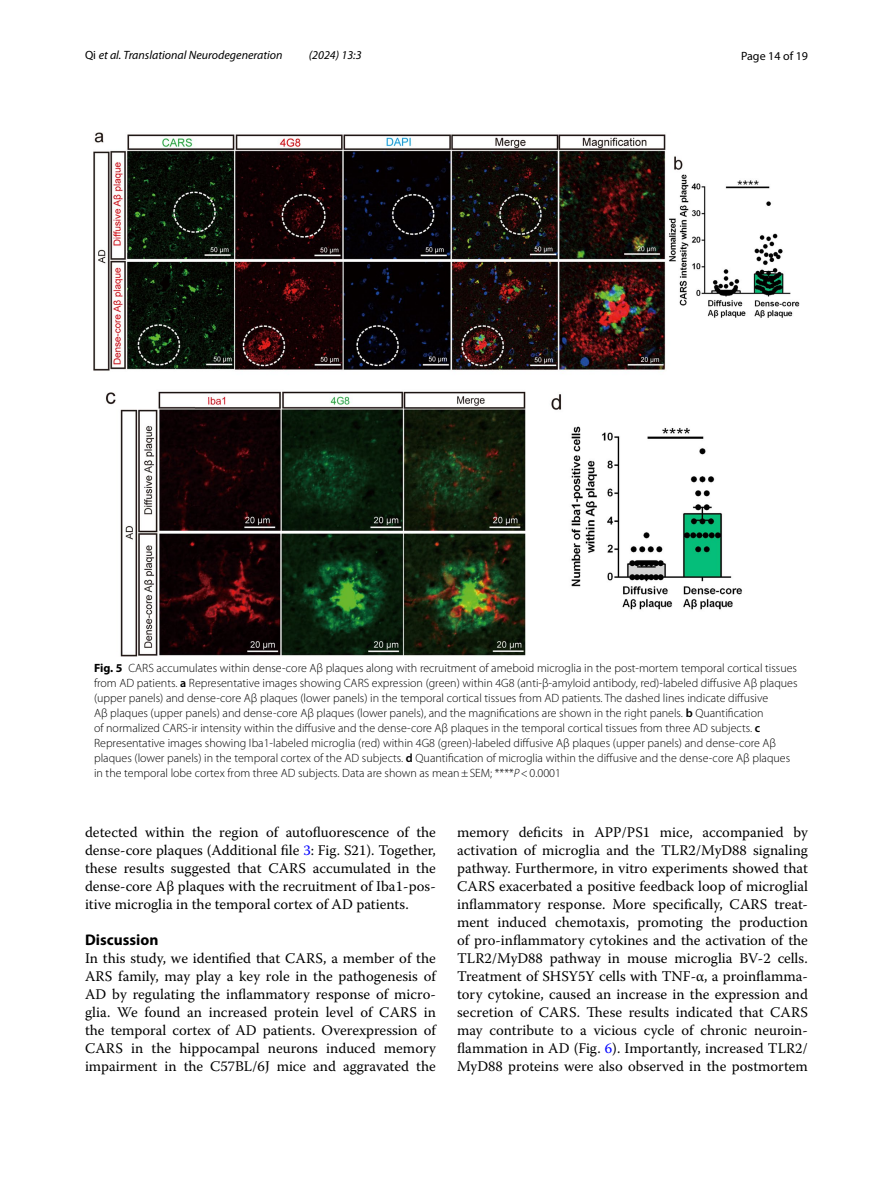
<style>
.page{position:relative;width:893px;height:1187px;background:#fff}
.page>*{position:absolute;margin:0;border:0;box-sizing:border-box;transform-origin:0 0}
.t1{font:700 15.45px "Myriad Pro";color:#000}
.t2{font:14.7px/18px "Warnock Pro";color:#000;text-align:justify}
.t3{font:300 12px/15px "Myriad Pro";color:#000}
.t4{font:italic 12px "Myriad Pro";color:#000}
.t5{font:12px "Myriad Pro";color:#000}
.s1{font-style:normal}
.s2{font-weight:700}
.s3{font-weight:600}
.s4{font-style:italic}
.s5{color:#00f}
</style>
<div class="page">
<img style="left:94px;top:133px;width:705px;height:523px">
<p class="t4" style="left:85px;top:48px;width:199px"><span class="s1">Qi</span> et al. Translational Neurodegeneration</p>
<p class="t4" style="left:309px;top:48px;width:54px">(2024) 13:3</p>
<p class="t5" style="left:741px;top:48px;width:68px">Page 14 of 19</p>
<p class="t3" style="left:94px;top:660px;width:705px"><span class="s2">Fig. 5</span> CARS accumulates within dense-core Aβ plaques along with recruitment of ameboid microglia in the post-mortem temporal cortical tissues from AD patients. <span class="s3">a</span> Representative images showing CARS expression (green) within 4G8 (anti-β-amyloid antibody, red)-labeled diffusive Aβ plaques (upper panels) and dense-core Aβ plaques (lower panels) in the temporal cortical tissues from AD patients. The dashed lines indicate diffusive<br>Aβ plaques (upper panels) and dense-core Aβ plaques (lower panels), and the magnifications are shown in the right panels. <span class="s3">b</span> Quantification<br>of normalized CARS-ir intensity within the diffusive and the dense-core Aβ plaques in the temporal cortical tissues from three AD subjects. <span class="s3">c </span>Representative images showing Iba1-labeled microglia (red) within 4G8 (green)-labeled diffusive Aβ plaques (upper panels) and dense-core Aβ plaques (lower panels) in the temporal cortex of the AD subjects. <span class="s3">d</span> Quantification of microglia within the diffusive and the dense-core Aβ plaques in the temporal lobe cortex from three AD subjects. Data are shown as mean±SEM; ****<span class="s4">P</span>&lt;0.0001</p>
<p class="t2" style="left:85px;top:822px;width:352px">detected within the region of autofluorescence of the dense-core plaques (Additional file <span class="s5">3</span>: Fig. S21). Together, these results suggested that CARS accumulated in the dense-core Aβ plaques with the recruitment of Iba1-pos&shy;itive microglia in the temporal cortex of AD patients.</p>
<p class="t1" style="left:85px;top:929px;width:75px">Discussion</p>
<p class="t2" style="left:85px;top:948px;width:352px">In this study, we identified that CARS, a member of the ARS family, may play a key role in the pathogenesis of AD by regulating the inflammatory response of micro&shy;glia. We found an increased protein level of CARS in the temporal cortex of AD patients. Overexpression of CARS in the hippocampal neurons induced memory impairment in the C57BL/6J mice and aggravated the</p>
<p class="t2" style="left:457px;top:822px;width:352px">memory deficits in APP/PS1 mice, accompanied by activation of microglia and the TLR2/MyD88 signaling pathway. Furthermore, in vitro experiments showed that CARS exacerbated a positive feedback loop of microglial inflammatory response. More specifically, CARS treat&shy;ment induced chemotaxis, promoting the production of pro-inflammatory cytokines and the activation of the TLR2/MyD88 pathway in mouse microglia BV-2 cells.<br>Treatment of SHSY5Y cells with TNF-α, a proinflamma&shy;tory cytokine, caused an increase in the expression and secretion of CARS. These results indicated that CARS may contribute to a vicious cycle of chronic neuroin&shy;flammation in AD (Fig. <span class="s5">6</span>). Importantly, increased TLR2/ MyD88 proteins were also observed in the postmortem</p>
</div>
